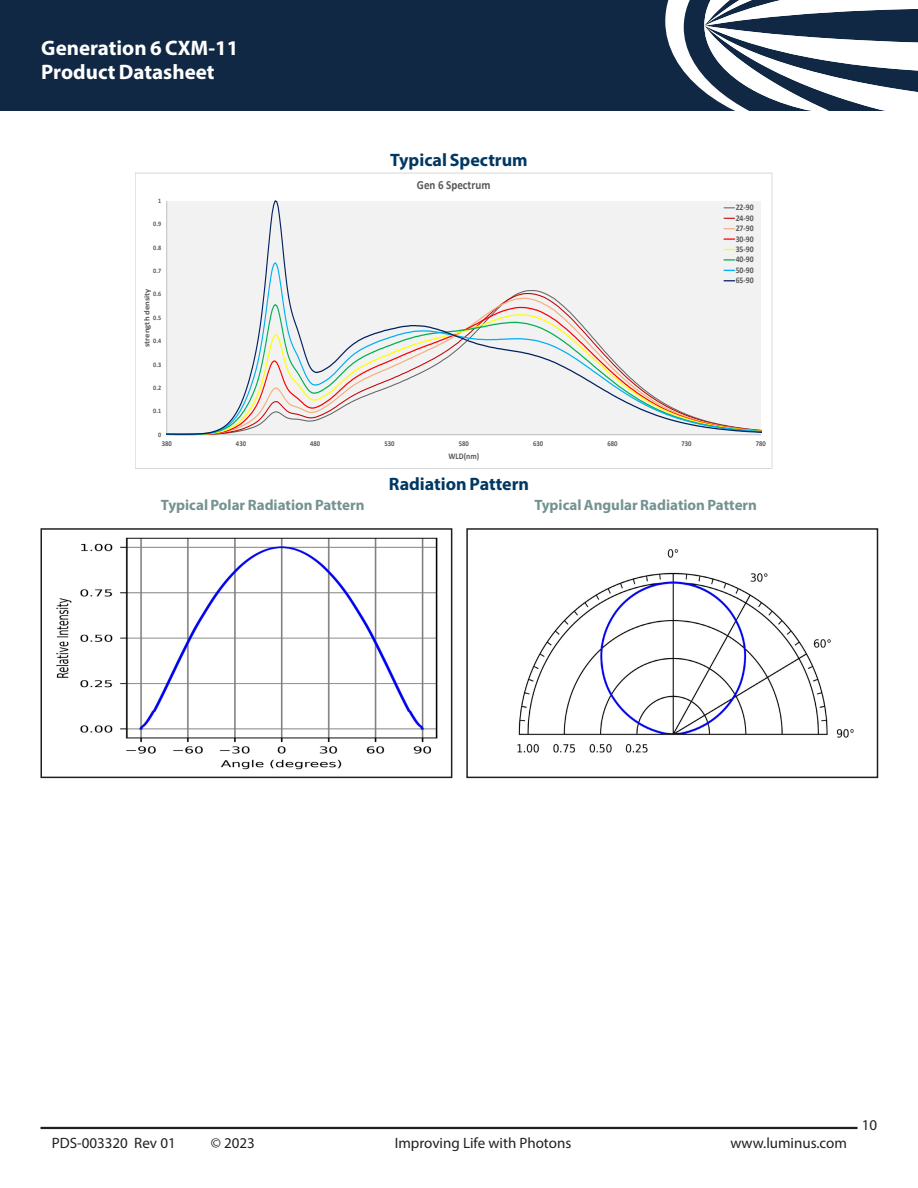
<style>
.page{position:relative;width:918px;height:1188px;background:#fff}
.page>*{position:absolute;margin:0;border:0;box-sizing:border-box;transform-origin:0 0}
.DS_Title_2ndLine{font:700 21px "Myriad Pro";color:#fff}
.节{font:700 18px "Myriad Pro";color:#003863}
.DS_Bottom_Folio{font:15px "Myriad Pro";color:#231f20}
.t1{font:700 15px "Myriad Pro";color:#749291}
.t2{font:700 12.3px "Calibri";color:#595959;scale:.9 1}
.t3{font:700 8.7px/10.4px "Calibri";letter-spacing:-.005em;color:#595959;text-align:justify;scale:.9 1}
.t4{font:700 7.8px "Calibri";color:#595959;scale:1.11 1}
.t5{font:700 7.35px "Calibri";color:#595959;scale:.9 1}
.t6{font:700 6.75px "Calibri";color:#595959;scale:.9 1}
</style>
<div class="page">
<hr style="left:40px;top:1127px;width:818px;height:2px;background:#231f20">
<div style="left:0;top:0;width:918px;height:110px;background:#112845"></div>
<svg style="left:665px;top:0;width:253px;height:110px"></svg>
<img style="left:56px;top:537px;width:382px;height:233px">
<div style="left:40px;top:528px;width:412px;height:250px;border:2px solid #231f20"></div>
<img style="left:517px;top:549px;width:337px;height:204px">
<div style="left:466px;top:528px;width:412px;height:250px;border:2px solid #231f20"></div>
<hr style="left:166px;top:201px;width:1px;height:234px;background:#bfbfbf">
<svg style="left:167px;top:201px;width:594px;height:234px"></svg>
<svg style="left:724px;top:238px;width:11px;height:2px"></svg>
<p class="DS_Title_2ndLine" style="left:41px;top:35px;width:199px">Generation 6 CXM-11</p>
<p class="DS_Title_2ndLine" style="left:41px;top:59px;width:175px">Product Datasheet</p>
<p class="t6" style="left:158px;top:196px;width:5px">1</p>
<p class="t6" style="left:153px;top:219px;width:10px">0.9</p>
<p class="t6" style="left:153px;top:243px;width:10px">0.8</p>
<p class="t6" style="left:153px;top:266px;width:10px">0.7</p>
<p class="t4" style="left:141px;top:347px;width:54px;rotate:-90deg">strength density</p>
<p class="t6" style="left:153px;top:289px;width:10px">0.6</p>
<p class="t6" style="left:153px;top:313px;width:10px">0.5</p>
<p class="t6" style="left:153px;top:336px;width:10px">0.4</p>
<p class="t6" style="left:153px;top:359px;width:10px">0.3</p>
<p class="t6" style="left:153px;top:383px;width:10px">0.2</p>
<p class="t6" style="left:153px;top:406px;width:10px">0.1</p>
<p class="t6" style="left:158px;top:430px;width:5px">0</p>
<p class="节" style="left:390px;top:148px;width:139px">Typical Spectrum</p>
<p class="t2" style="left:417px;top:177px;width:83px">Gen 6 Spectrum</p>
<p class="t3" style="left:736px;top:202px;width:22px">22-90<br>24-90<br>27-90<br>30-90<br>35-90<br>40-90<br>50-90<br>65-90</p>
<p class="t5" style="left:162px;top:439px;width:13px">380</p>
<p class="t5" style="left:236px;top:439px;width:13px">430</p>
<p class="t5" style="left:310px;top:439px;width:13px">480</p>
<p class="t5" style="left:385px;top:439px;width:13px">530</p>
<p class="t5" style="left:459px;top:439px;width:13px">580</p>
<p class="t5" style="left:533px;top:439px;width:13px">630</p>
<p class="t5" style="left:607px;top:439px;width:13px">680</p>
<p class="t5" style="left:682px;top:439px;width:13px">730</p>
<p class="t5" style="left:756px;top:439px;width:13px">780</p>
<p class="t3" style="left:449px;top:450px;width:35px">WLD(nm)</p>
<p class="节" style="left:389px;top:472px;width:142px">Radiation Pattern</p>
<p class="t1" style="left:161px;top:495px;width:205px">Typical Polar Radiation Pattern</p>
<p class="t1" style="left:534px;top:495px;width:224px">Typical Angular Radiation Pattern</p>
<p class="DS_Bottom_Folio" style="left:52px;top:1134px;width:126px">PDS-003320 Rev 01</p>
<p class="DS_Bottom_Folio" style="left:211px;top:1134px;width:46px">© 2023</p>
<p class="DS_Bottom_Folio" style="left:395px;top:1134px;width:178px">Improving Life with Photons</p>
<p class="DS_Bottom_Folio" style="left:730px;top:1134px;width:118px">www.luminus.com</p>
<p class="DS_Bottom_Folio" style="left:862px;top:1116px;width:17px">10</p>
</div>
